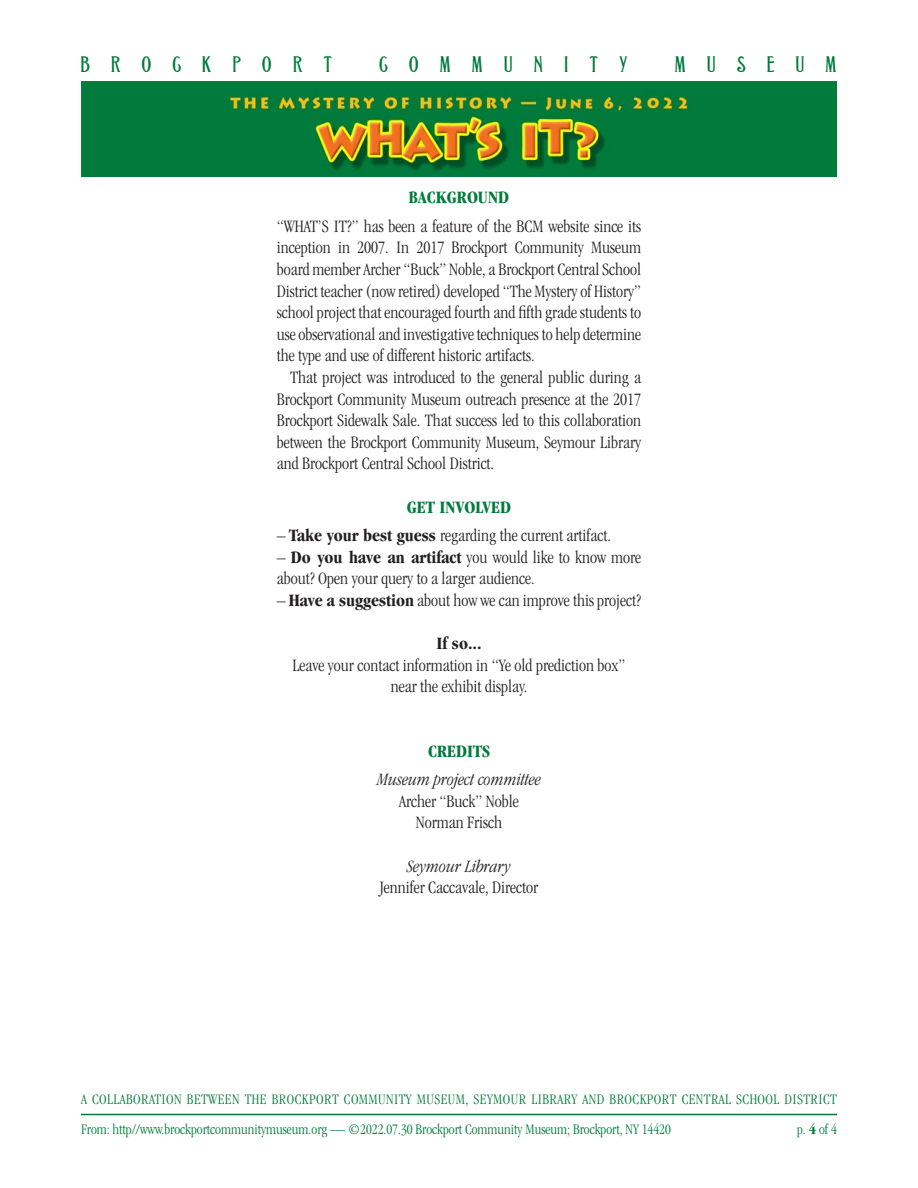
<style>
.page{position:relative;width:918px;height:1188px;background:#fff}
.page>*{position:absolute;margin:0;border:0;box-sizing:border-box;transform-origin:0 0}
.t1{font:24px "Grant Antique Normal";letter-spacing:.86em;color:#007b3b}
.t2{font:300 condensed 18px/21.6px "Garamond";color:#231f20;text-align:justify}
.t3{font:italic 300 condensed 18px "Garamond";color:#231f20}
.t4{font:700 condensed 18px "Garamond";color:#007b3b}
.t5{font:700 condensed 18px "Garamond";color:#231f20}
.t6{font:300 condensed 15px "Garamond";letter-spacing:.03em;color:#007b3b}
.t7{font:300 condensed 15px "Garamond";color:#007b3b}
.s1{font-weight:700}
</style>
<div class="page">
<hr style="left:81px;top:1114px;width:756px;height:1px;background:#007b3b">
<img style="left:81px;top:82px;width:756px;height:95px">
<h1 class="t1" style="left:81px;top:52px;width:253px">BROCKPORT</h1>
<h1 class="t1" style="left:379px;top:52px;width:250px">COMMUNITY</h1>
<h1 class="t1" style="left:675px;top:52px;width:163px">MUSEUM</h1>
<p class="t4" style="left:409px;top:187px;width:102px">BACKGROUND</p>
<p class="t2" style="left:277px;top:215px;width:366px">“WHAT’S IT?” has been a feature of the BCM website since its inception in 2007. In 2017 Brockport Community Museum board member Archer “Buck” Noble, a Brockport Central School District teacher (now retired) developed “The Mystery of History” school project that encouraged fourth and fifth grade students to use observational and investigative techniques to help determine the type and use of different historic artifacts.</p>
<p class="t2" style="left:277px;top:367px;width:366px;text-indent:14px">That project was introduced to the general public during a Brockport Community Museum outreach presence at the 2017<br>Brockport Sidewalk Sale. That success led to this collaboration between the Brockport Community Museum, Seymour Library and Brockport Central School District.</p>
<p class="t4" style="left:407px;top:497px;width:106px">GET INVOLVED</p>
<p class="t2" style="left:277px;top:524px;width:336px">– <span class="s1">Take your best guess</span> regarding the current artifact.</p>
<p class="t2" style="left:277px;top:546px;width:366px">– <span class="s1">Do you have an artifact</span> you would like to know more about? Open your query to a larger audience.</p>
<p class="t2" style="left:277px;top:589px;width:366px">– <span class="s1">Have a suggestion</span> about how we can improve this project?</p>
<p class="t5" style="left:437px;top:633px;width:46px">If so...</p>
<p class="t2" style="left:292px;top:654px;width:335px">Leave your contact information in “Ye old prediction box”</p>
<p class="t2" style="left:391px;top:676px;width:138px">near the exhibit display.</p>
<p class="t4" style="left:428px;top:741px;width:63px">CREDITS</p>
<p class="t3" style="left:377px;top:770px;width:165px">Museum project committee</p>
<p class="t2" style="left:399px;top:790px;width:121px">Archer “Buck” Noble</p>
<p class="t2" style="left:416px;top:812px;width:88px">Norman Frisch</p>
<p class="t3" style="left:407px;top:856px;width:105px">Seymour Library</p>
<p class="t2" style="left:380px;top:877px;width:160px">Jennifer Caccavale, Director</p>
<p class="t6" style="left:81px;top:1091px;width:757px">A COLLABORATION BETWEEN THE BROCKPORT COMMUNITY MUSEUM, SEYMOUR LIBRARY AND BROCKPORT CENTRAL SCHOOL DISTRICT</p>
<p class="t7" style="left:81px;top:1121px;width:591px">From: http//www.brockportcommunitymuseum.org — ©2022.07.30 Brockport Community Museum; Brockport, NY 14420</p>
<p class="t6" style="left:797px;top:1121px;width:41px">p. <span class="s1">4</span> of 4</p>
</div>
